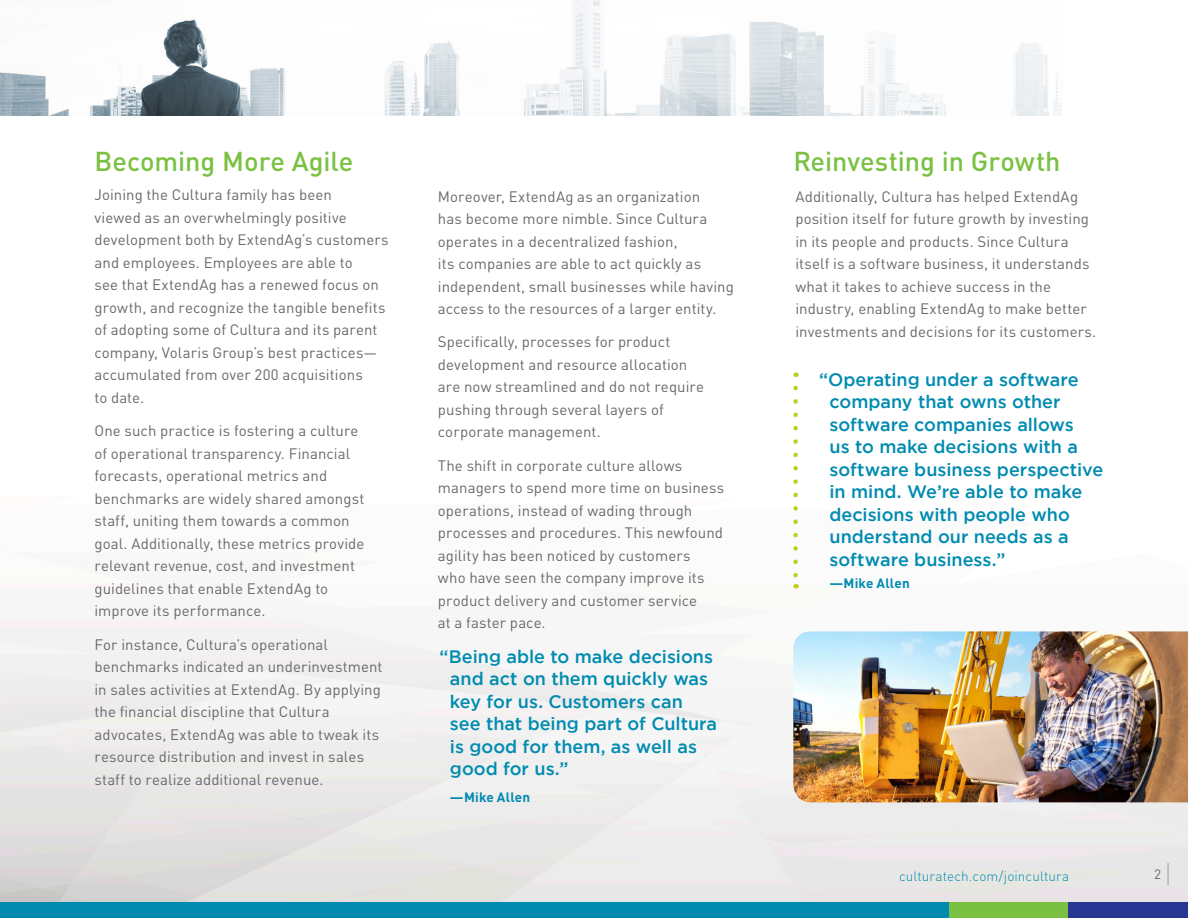
<style>
.page{position:relative;width:1188px;height:918px;background:#fff}
.page>*{position:absolute;margin:0;border:0;box-sizing:border-box;transform-origin:0 0}
.Body_text_grey{font:500 27px "DIN Pro";color:#7ac142}
.t1{font:500 18px/22.5px "Gotham";color:#008bb0}
.Body_text_grey-2{font:15px/22.5px "DIN Pro";letter-spacing:.005em;color:#69696c}
.Body_text_grey-3{font:300 13.5px "DIN Pro";letter-spacing:.01em;color:#008ab0}
.t2{font:700 13.5px "DIN Pro";letter-spacing:.01em;color:#008ab0}
.Body_text_grey-4{font:13.5px "DIN Pro";color:#69696c}
</style>
<div class="page">
<img style="left:0;top:372px;width:1188px;height:531px">
<div style="left:0;top:903px;width:1077px;height:15px;background:#008ab0"></div>
<div style="left:949px;top:903px;width:119px;height:15px;background:#7ac142"></div>
<div style="left:1069px;top:903px;width:119px;height:15px;background:#263692"></div>
<hr style="left:1167px;top:863px;width:2px;height:22px;background:#a8a9ad">
<img style="left:0;top:0;width:1062px;height:116px">
<img style="left:793px;top:631px;width:395px;height:171px">
<svg style="left:793px;top:388px;width:5px;height:200px"></svg>
<p class="Body_text_grey" style="left:94px;top:143px;width:261px">Becoming More Agile</p>
<p class="Body_text_grey-2" style="left:94px;top:183px;width:296px">Joining the Cultura family has been<br>viewed as an overwhelmingly positive development both by ExtendAg’s customers and employees. Employees are able to<br>see that ExtendAg has a renewed focus on growth, and recognize the tangible benefits of adopting some of Cultura and its parent company, Volaris Group’s best practices— accumulated from over 200 acquisitions<br>to date.</p>
<p class="Body_text_grey-2" style="left:94px;top:419px;width:271px">One such practice is fostering a culture of operational transparency. Financial forecasts, operational metrics and benchmarks are widely shared amongst staff, uniting them towards a common goal. Additionally, these metrics provide relevant revenue, cost, and investment guidelines that enable ExtendAg to improve its performance.</p>
<p class="Body_text_grey-2" style="left:94px;top:632px;width:290px">For instance, Cultura’s operational benchmarks indicated an underinvestment in sales activities at ExtendAg. By applying the financial discipline that Cultura advocates, ExtendAg was able to tweak its resource distribution and invest in sales staff to realize additional revenue.</p>
<p class="Body_text_grey-2" style="left:438px;top:184px;width:297px">Moreover, ExtendAg as an organization<br>has become more nimble. Since Cultura operates in a decentralized fashion,<br>its companies are able to act quickly as independent, small businesses while having access to the resources of a larger entity.</p>
<p class="Body_text_grey-2" style="left:438px;top:330px;width:268px">Specifically, processes for product development and resource allocation are now streamlined and do not require pushing through several layers of corporate management.</p>
<p class="Body_text_grey-2" style="left:438px;top:453px;width:288px">The shift in corporate culture allows managers to spend more time on business operations, instead of wading through processes and procedures. This newfound agility has been noticed by customers<br>who have seen the company improve its product delivery and customer service<br>at a faster pace.</p>
<p class="t1" style="left:450px;top:645px;width:269px;text-indent:-10px">“Being able to make decisions and act on them quickly was key for us. Customers can see that being part of Cultura is good for them, as well as good for us.”</p>
<p class="t2" style="left:450px;top:788px;width:82px">—Mike Allen</p>
<p class="Body_text_grey" style="left:793px;top:143px;width:269px">Reinvesting in Growth</p>
<p class="Body_text_grey-2" style="left:795px;top:184px;width:302px">Additionally, Cultura has helped ExtendAg position itself for future growth by investing in its people and products. Since Cultura itself is a software business, it understands what it takes to achieve success in the industry, enabling ExtendAg to make better investments and decisions for its customers.</p>
<p class="t1" style="left:830px;top:368px;width:275px;text-indent:-10px">“Operating under a software company that owns other software companies allows<br>us to make decisions with a software business perspective in mind. We’re able to make decisions with people who understand our needs as a software business.”</p>
<p class="t2" style="left:830px;top:574px;width:82px">—Mike Allen</p>
<p class="Body_text_grey-3" style="left:899px;top:867px;width:172px">culturatech.com/joincultura</p>
<p class="Body_text_grey-4" style="left:1154px;top:865px;width:9px">2</p>
</div>
